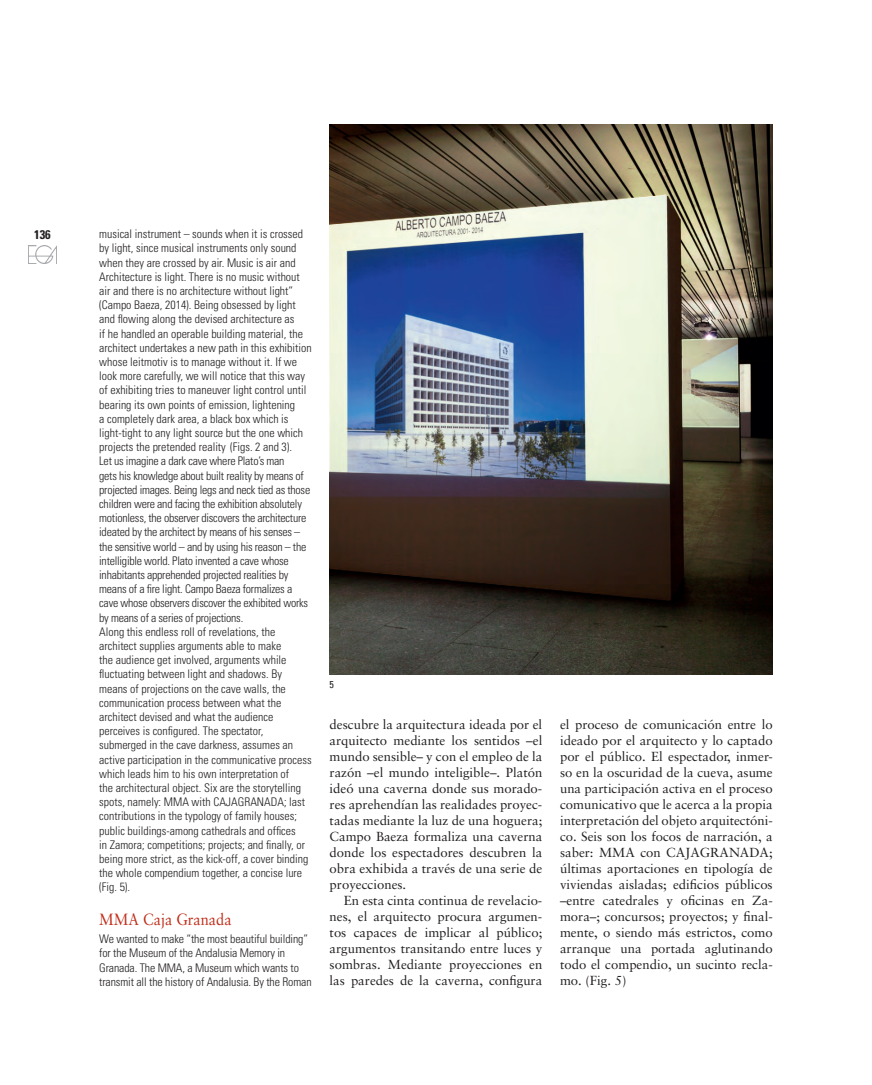
<style>
.page{position:relative;width:872px;height:1085px;background:#fff}
.page>*{position:absolute;margin:0;border:0;box-sizing:border-box;transform-origin:0 0}
.TITULAR_1_INGLES{font:16.25px "Sabon";color:#c02d19;scale:.9 1}
.t1{font:13.12px/16px "Sabon";color:#231f20;text-align:justify}
.t2{font:700 condensed 12.5px "Univers";color:#231f20}
.t3{font:300 condensed 11.88px/14.2px "Univers";color:#231f20}
.t4{font:300 condensed 11.88px/14.2px "Univers";letter-spacing:-.02em;color:#231f20}
.PIES_DE_FOTO_INGLES{font:condensed 10px "Univers";color:#231f20}
</style>
<div class="page">
<img style="left:29px;top:246px;width:27px;height:17px">
<img style="left:330px;top:124px;width:442px;height:550px">
<p class="t2" style="left:34px;top:226px;width:18px">136</p>
<p class="t3" style="left:99px;top:227px;width:214px">musical instrument – sounds when it is crossed by light, since musical instruments only sound when they are crossed by air. Music is air and Architecture is light. There is no music without air and there is no architecture without light” (Campo Baeza, 2014). Being obsessed by light and flowing along the devised architecture as<br>if he handled an operable building material, the architect undertakes a new path in this exhibition whose leitmotiv is to manage without it. If we look more carefully, we will notice that this way of exhibiting tries to maneuver light control until bearing its own points of emission, lightening<br>a completely dark area, a black box which is light-tight to any light source but the one which projects the pretended reality (Figs. 2 and 3).</p>
<p class="t4" style="left:99px;top:454px;width:212px">Let us imagine a dark cave where Plato’s man<br>gets his knowledge about built reality by means of projected images. Being legs and neck tied as those children were and facing the exhibition absolutely motionless, the observer discovers the architecture ideated by the architect by means of his senses – the sensitive world – and by using his reason – the intelligible world. Plato invented a cave whose inhabitants apprehended projected realities by means of a fire light. Campo Baeza formalizes a cave whose observers discover the exhibited works by means of a series of projections.</p>
<p class="t3" style="left:99px;top:624px;width:214px">Along this endless roll of revelations, the architect supplies arguments able to make<br>the audience get involved, arguments while fluctuating between light and shadows. By means of projections on the cave walls, the communication process between what the architect devised and what the audience perceives is configured. The spectator, submerged in the cave darkness, assumes an active participation in the communicative process which leads him to his own interpretation of<br>the architectural object. Six are the storytelling spots, namely: MMA with CAJAGRANADA; last contributions in the typology of family houses; public buildings-among cathedrals and offices<br>in Zamora; competitions; projects; and finally, or being more strict, as the kick-off, a cover binding the whole compendium together, a concise lure (Fig. 5).</p>
<p class="TITULAR_1_INGLES" style="left:99px;top:909px;width:149px">MMA Caja Granada</p>
<p class="t3" style="left:99px;top:931px;width:214px">We wanted to make “the most beautiful building” for the Museum of the Andalusia Memory in Granada. The MMA, a Museum which wants to transmit all the history of Andalusia. By the Roman</p>
<p class="PIES_DE_FOTO_INGLES" style="left:330px;top:678px;width:6px">5</p>
<p class="t1" style="left:330px;top:716px;width:214px">descubre la arquitectura ideada por el arquitecto mediante los sentidos –el mundo sensible– y con el empleo de la razón –el mundo inteligible–. Platón ideó una caverna donde sus morado&shy;res aprehendían las realidades proyec&shy;tadas mediante la luz de una hoguera; Campo Baeza formaliza una caverna donde los espectadores descubren la obra exhibida a través de una serie de proyecciones.</p>
<p class="t1" style="left:330px;top:892px;width:214px;text-indent:14px">En esta cinta continua de revelacio&shy;nes, el arquitecto procura argumen&shy;tos capaces de implicar al público; argumentos transitando entre luces y sombras. Mediante proyecciones en las paredes de la caverna, configura</p>
<p class="t1" style="left:560px;top:716px;width:214px">el proceso de comunicación entre lo ideado por el arquitecto y lo captado por el público. El espectador, inmer&shy;so en la oscuridad de la cueva, asume una participación activa en el proceso comunicativo que le acerca a la propia interpretación del objeto arquitectóni&shy;co. Seis son los focos de narración, a saber: MMA con CAJAGRANADA; últimas aportaciones en tipología de viviendas aisladas; edificios públicos –entre catedrales y oficinas en Za&shy;mora–; concursos; proyectos; y final&shy;mente, o siendo más estrictos, como arranque una portada aglutinando todo el compendio, un sucinto recla&shy;mo. (Fig. 5)</p>
</div>
